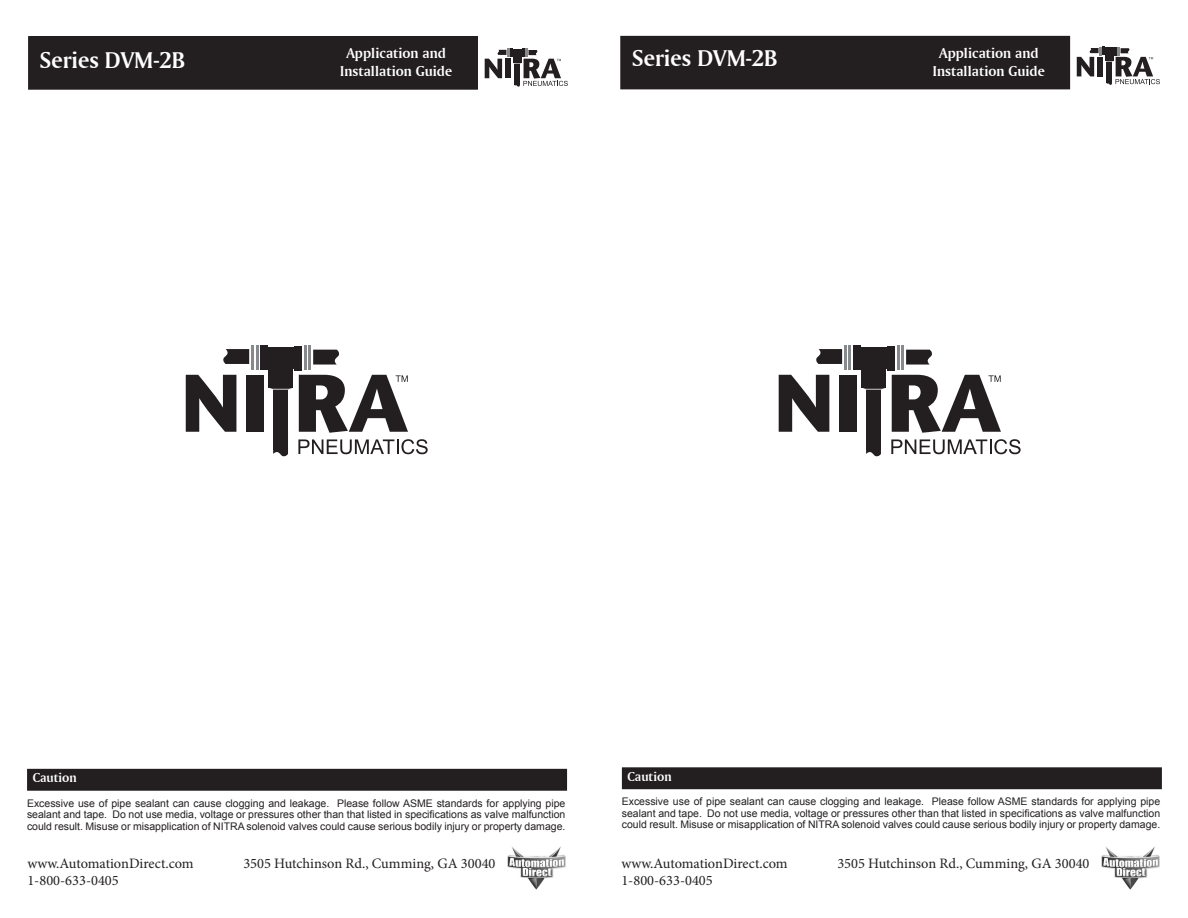
<style>
.page{position:relative;width:1188px;height:918px;background:#fff}
.page>*{position:absolute;margin:0;border:0;box-sizing:border-box;transform-origin:0 0}
.t1{font:24px "Amerigo BT Bold A";color:#fff}
.t2{font:15px/18px "Amerigo BT Bold A";color:#fff;text-align:center}
.t3{font:14.4px "Minion Pro";color:#231f20}
.t4{font:13.5px "Amerigo BT Bold A";color:#fff}
.t5{font:10.5px/11.6px "Arial";color:#231f20;text-align:justify}
</style>
<div class="page">
<img style="left:507px;top:847px;width:59px;height:43px">
<img style="left:1101px;top:847px;width:59px;height:43px">
<div style="left:621px;top:37px;width:448px;height:52px;background:#231f20"></div>
<div style="left:620px;top:36px;width:450px;height:53px;border:2px solid #231f20"></div>
<div style="left:29px;top:37px;width:448px;height:52px;background:#231f20"></div>
<div style="left:28px;top:36px;width:450px;height:54px;border:2px solid #231f20"></div>
<svg style="left:485px;top:49px;width:83px;height:38px"></svg>
<svg style="left:1077px;top:47px;width:83px;height:38px"></svg>
<div style="left:28px;top:770px;width:538px;height:20px;background:#231f20"></div>
<div style="left:27px;top:769px;width:540px;height:22px;border:2px solid #231f20"></div>
<div style="left:623px;top:768px;width:538px;height:20px;background:#231f20"></div>
<div style="left:622px;top:767px;width:540px;height:22px;border:2px solid #231f20"></div>
<svg style="left:186px;top:375px;width:50px;height:57px"></svg>
<div style="left:246px;top:375px;width:17px;height:57px;background:#231f20"></div>
<svg style="left:298px;top:439px;width:130px;height:15px"></svg>
<svg style="left:299px;top:375px;width:109px;height:58px"></svg>
<svg style="left:270px;top:388px;width:22px;height:1px"></svg>
<div style="left:273px;top:390px;width:15px;height:60px;background:#231f20"></div>
<hr style="left:251px;top:346px;width:3px;height:24px;background:#87898c">
<hr style="left:256px;top:346px;width:3px;height:24px;background:#87898c">
<div style="left:260px;top:346px;width:7px;height:24px;background:#231f20"></div>
<div style="left:269px;top:368px;width:24px;height:20px;background:#231f20"></div>
<hr style="left:308px;top:346px;width:3px;height:24px;background:#87898c">
<hr style="left:304px;top:346px;width:3px;height:24px;background:#87898c">
<div style="left:295px;top:346px;width:7px;height:24px;background:#231f20"></div>
<div style="left:266px;top:347px;width:30px;height:21px;background:#231f20"></div>
<svg style="left:313px;top:350px;width:26px;height:15px"></svg>
<svg style="left:223px;top:349px;width:26px;height:15px"></svg>
<svg style="left:273px;top:450px;width:15px;height:6px"></svg>
<svg style="left:779px;top:375px;width:50px;height:57px"></svg>
<div style="left:839px;top:375px;width:17px;height:57px;background:#231f20"></div>
<svg style="left:891px;top:439px;width:130px;height:15px"></svg>
<svg style="left:892px;top:375px;width:109px;height:58px"></svg>
<svg style="left:863px;top:388px;width:22px;height:1px"></svg>
<div style="left:866px;top:390px;width:15px;height:60px;background:#231f20"></div>
<hr style="left:844px;top:346px;width:3px;height:24px;background:#87898c">
<hr style="left:848px;top:346px;width:3px;height:24px;background:#87898c">
<div style="left:853px;top:346px;width:7px;height:24px;background:#231f20"></div>
<div style="left:862px;top:368px;width:24px;height:20px;background:#231f20"></div>
<hr style="left:901px;top:346px;width:3px;height:24px;background:#87898c">
<hr style="left:897px;top:346px;width:3px;height:24px;background:#87898c">
<div style="left:888px;top:346px;width:7px;height:24px;background:#231f20"></div>
<div style="left:858px;top:347px;width:31px;height:21px;background:#231f20"></div>
<svg style="left:906px;top:350px;width:26px;height:15px"></svg>
<svg style="left:816px;top:349px;width:26px;height:15px"></svg>
<svg style="left:866px;top:450px;width:15px;height:6px"></svg>
<h2 class="t2" style="left:340px;top:44px;width:113px">Application and<br>Installation Guide</h2>
<p class="t1" style="left:40px;top:46px;width:147px">Series DVM-2B</p>
<p class="t1" style="left:632px;top:44px;width:147px">Series DVM-2B</p>
<h2 class="t2" style="left:933px;top:43px;width:113px">Application and<br>Installation Guide</h2>
<p class="t4" style="left:33px;top:770px;width:46px">Caution</p>
<p class="t4" style="left:628px;top:768px;width:46px">Caution</p>
<p class="t5" style="left:27px;top:797px;width:540px">Excessive use of pipe sealant can cause clogging and leakage. Please follow ASME standards for applying pipe sealant and tape. Do not use media, voltage or pressures other than that listed in specifications as valve malfunction could result. Misuse or misapplication of NITRA solenoid valves could cause serious bodily injury or property damage.</p>
<h3 class="t3" style="left:27px;top:853px;width:168px">www.AutomationDirect.com</h3>
<h3 class="t3" style="left:243px;top:853px;width:254px">3505 Hutchinson Rd., Cumming, GA 30040</h3>
<h3 class="t3" style="left:27px;top:871px;width:93px">1-800-633-0405</h3>
<p class="t5" style="left:622px;top:796px;width:540px">Excessive use of pipe sealant can cause clogging and leakage. Please follow ASME standards for applying pipe sealant and tape. Do not use media, voltage or pressures other than that listed in specifications as valve malfunction could result. Misuse or misapplication of NITRA solenoid valves could cause serious bodily injury or property damage.</p>
<h3 class="t3" style="left:621px;top:853px;width:168px">www.AutomationDirect.com</h3>
<h3 class="t3" style="left:837px;top:853px;width:254px">3505 Hutchinson Rd., Cumming, GA 30040</h3>
<h3 class="t3" style="left:621px;top:871px;width:93px">1-800-633-0405</h3>
</div>
